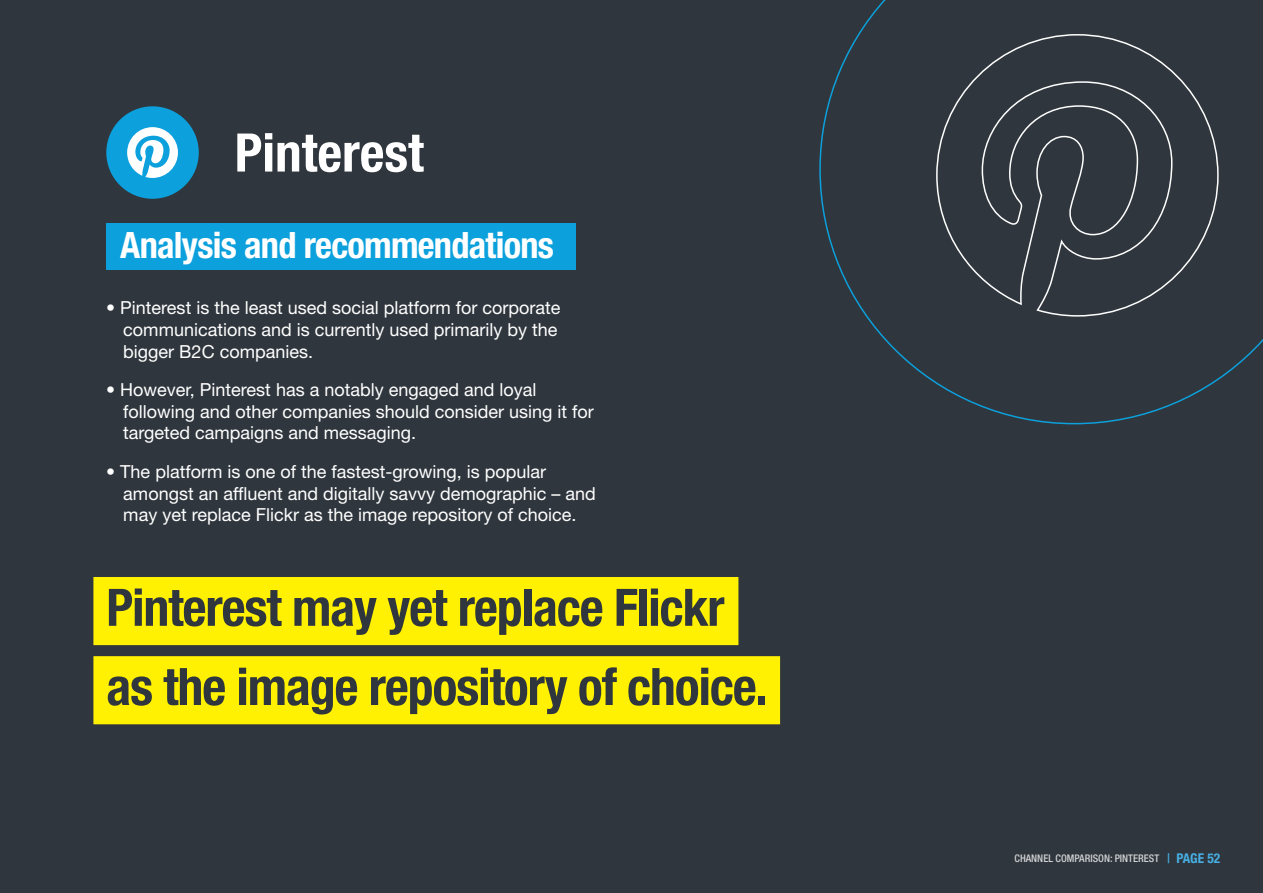
<style>
.page{position:relative;width:1263px;height:893px;background:#2f363d}
.page>*{position:absolute;margin:0;border:0;box-sizing:border-box;transform-origin:0 0}
.t1{font:700 condensed 53.25px "Helvetica Neue LT Std";color:#fff}
.t2{font:700 condensed 51.75px "Helvetica Neue LT Std";letter-spacing:-.02em;color:#2f363d}
.t3{font:700 condensed 36.3px "Helvetica Neue LT Std";letter-spacing:-.02em;color:#fff}
.t4{font:18px/21.6px "Helvetica Neue LT Std";color:#fff}
.t5{font:700 condensed 13.5px "Helvetica Neue LT Std";color:#47aee2}
.t6{font:500 condensed 10.5px "Helvetica Neue LT Std";color:#d1d2d4}
.s1{font-weight:500}
</style>
<div class="page">
<svg style="left:819px;top:0;width:444px;height:424px"></svg>
<div style="left:106px;top:106px;width:93px;height:93px;background:#0ca0dc;border-radius:50%"></div>
<svg style="left:127px;top:127px;width:51px;height:51px"></svg>
<svg style="left:935px;top:33px;width:284px;height:284px"></svg>
<div style="left:93px;top:577px;width:645px;height:68px;background:#fff101"></div>
<div style="left:93px;top:656px;width:687px;height:68px;background:#fff101"></div>
<div style="left:106px;top:223px;width:469px;height:47px;background:#0ca0dc"></div>
<p class="t1" style="left:235px;top:120px;width:191px">Pinterest</p>
<p class="t3" style="left:120px;top:223px;width:435px">Analysis and recommendations</p>
<p class="t4" style="left:123px;top:297px;width:439px;text-indent:-17px">• Pinterest is the least used social platform for corporate communications and is currently used primarily by the bigger B2C companies.</p>
<p class="t4" style="left:123px;top:379px;width:472px;text-indent:-17px">• However, Pinterest has a notably engaged and loyal following and other companies should consider using it for targeted campaigns and messaging.</p>
<p class="t4" style="left:123px;top:460px;width:474px;text-indent:-17px">• The platform is one of the fastest-growing, is popular amongst an affluent and digitally savvy demographic – and may yet replace Flickr as the image repository of choice.</p>
<p class="t2" style="left:106px;top:576px;width:620px">Pinterest may yet replace Flickr</p>
<p class="t2" style="left:106px;top:655px;width:663px">as the image repository of choice.</p>
<p class="t6" style="left:1014px;top:852px;width:146px">CHANNEL COMPARISON: PINTEREST</p>
<p class="t5" style="left:1167px;top:850px;width:55px"><span class="s1">|</span> PAGE 52</p>
</div>
